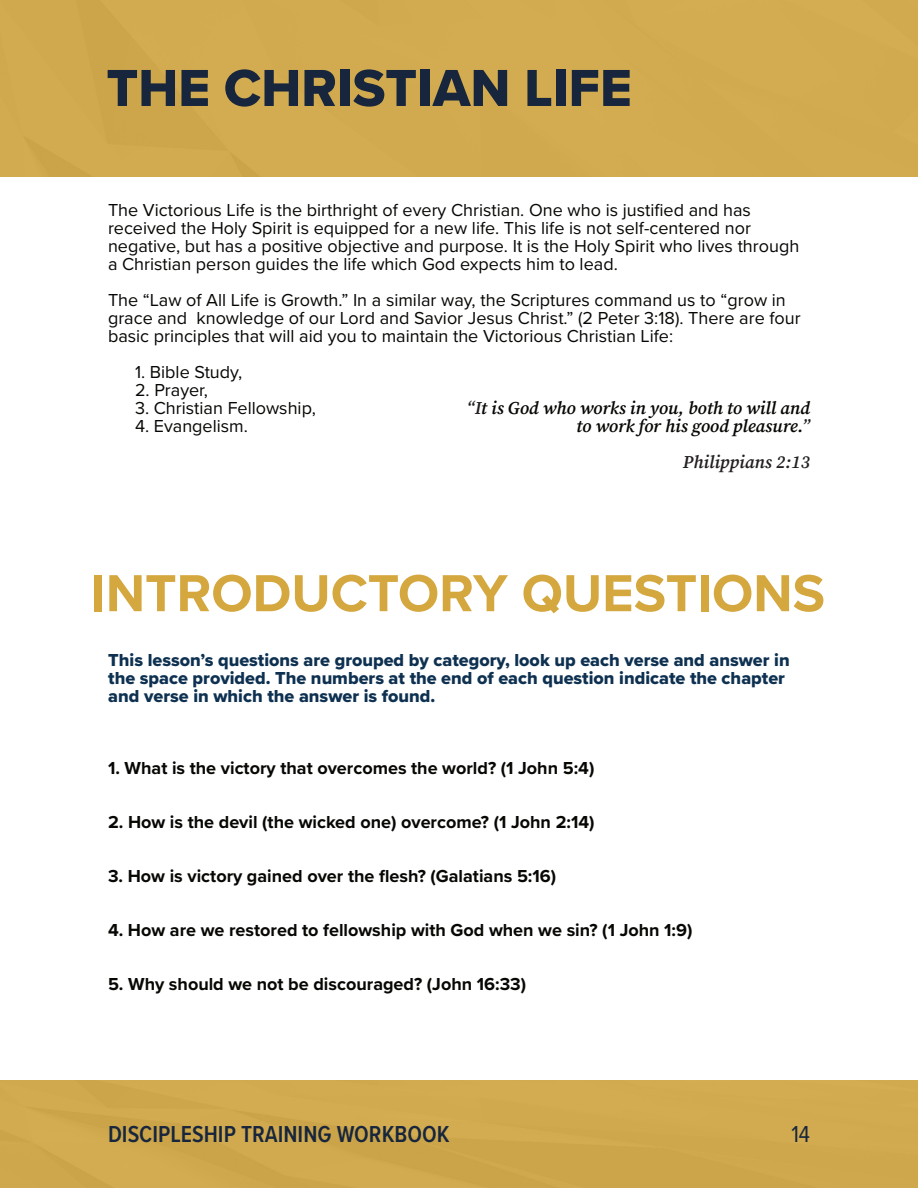
<style>
.page{position:relative;width:918px;height:1188px;background:#fff}
.page>*{position:absolute;margin:0;border:0;box-sizing:border-box;transform-origin:0 0}
.t1{font:700 54px "Proxima Nova";color:#d5a73f}
.t2{font:54px "Proxima Nova Extrabld";color:#17263d}
.t3{font:600 24px "Proxima Nova A Cond";color:#17263d}
.t4{font:24px "Proxima Nova A Cond";color:#17263d}
.t5{font:18px/18px "Proxima Nova";color:#080704}
.t6{font:700 18px "Proxima Nova";color:#080704}
.t7{font:18px/18px "Proxima Nova Extrabld";color:#0e3151}
.t8{font:italic 600 18px/18px "Source Serif Pro";color:#080704;text-align:right}
.t9{font:italic 600 18px "Source Serif Pro";color:#231f20}
.s1{color:#231f20}
</style>
<div class="page">
<div style="left:0;top:0;width:918px;height:176px;background:#d2ab50"></div>
<div style="left:0;top:1080px;width:918px;height:108px;background:#d1aa4f"></div>
<h1 class="t2" style="left:106px;top:63px;width:527px">THE CHRISTIAN LIFE</h1>
<p class="t5" style="left:108px;top:202px;width:693px">The Victorious Life is the birthright of every Christian. One who is justified and has received the Holy Spirit is equipped for a new life. This life is not self-centered nor negative, but has a positive objective and purpose. It is the Holy Spirit who lives through a Christian person guides the life which God expects him to lead.</p>
<p class="t5" style="left:108px;top:292px;width:694px">The “Law of All Life is Growth.” In a similar way, the Scriptures command us to “grow in grace and knowledge of our Lord and Savior Jesus Christ.” (2 Peter 3:18). There are four basic principles that will aid you to maintain the Victorious Christian Life:</p>
<p class="t5" style="left:135px;top:364px;width:109px">1. Bible Study,</p>
<p class="t5" style="left:135px;top:382px;width:74px">2. Prayer,</p>
<p class="t5" style="left:135px;top:400px;width:183px">3. Christian Fellowship,</p>
<p class="t5" style="left:135px;top:418px;width:114px">4. Evangelism.</p>
<p class="t8" style="left:466px;top:400px;width:345px"><span class="s1">“I</span>t is God who works in you, both to will and to work for his good pleasure.<span class="s1">”</span></p>
<p class="t9" style="left:683px;top:451px;width:129px">Philippians 2:13</p>
<h1 class="t1" style="left:91px;top:569px;width:736px">INTRODUCTORY QUESTIONS</h1>
<p class="t7" style="left:108px;top:652px;width:683px">This lesson’s questions are grouped by category, look up each verse and answer in the space provided. The numbers at the end of each question indicate the chapter and verse in which the answer is found.</p>
<p class="t6" style="left:108px;top:760px;width:488px">1. What is the victory that overcomes the world? (1 John 5:4)</p>
<p class="t6" style="left:108px;top:814px;width:488px">2. How is the devil (the wicked one) overcome? (1 John 2:14)</p>
<p class="t6" style="left:108px;top:868px;width:450px">3. How is victory gained over the flesh? (Galatians 5:16)</p>
<p class="t6" style="left:108px;top:922px;width:586px">4. How are we restored to fellowship with God when we sin? (1 John 1:9)</p>
<p class="t6" style="left:108px;top:976px;width:420px">5. Why should we not be discouraged? (John 16:33)</p>
<h2 class="t3" style="left:108px;top:1123px;width:343px">DISCIPLESHIP TRAINING WORKBOOK</h2>
<h2 class="t4" style="left:791px;top:1123px;width:20px">14</h2>
</div>
